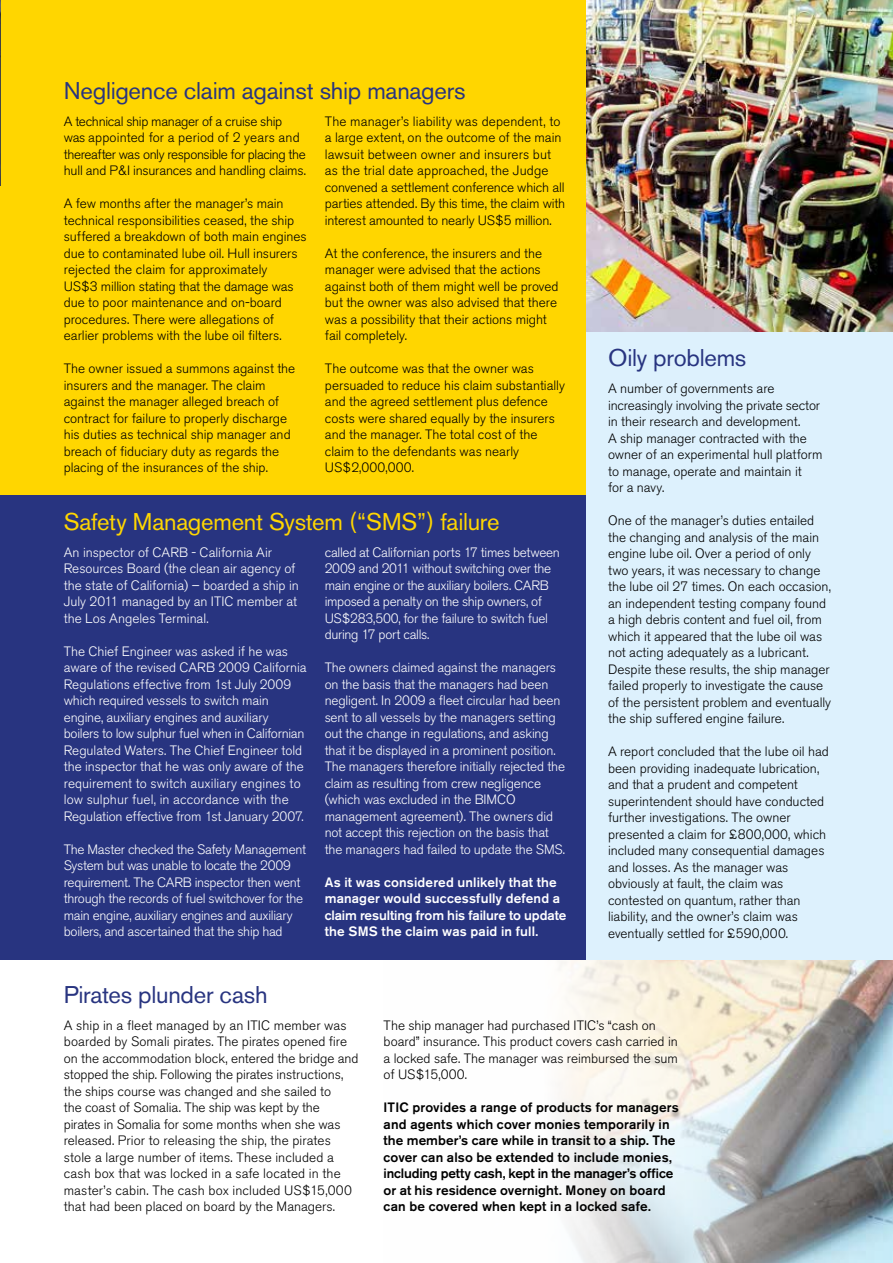
<style>
.page{position:relative;width:893px;height:1263px;background:#fff}
.page>*{position:absolute;margin:0;border:0;box-sizing:border-box;transform-origin:0 0}
.t1{font:24px "Akzidenz Grotesk BE";letter-spacing:-.01em;color:#283480}
.t2{font:24px "Akzidenz Grotesk BE";letter-spacing:-.01em;color:#ffd600}
.t3{font:300 13.5px/16.5px "Akzidenz Grotesk BE";color:#000}
.t4{font:300 13.5px/16.5px "Akzidenz Grotesk BE";letter-spacing:-.01em;color:#fff}
.t5{font:500 13.5px/16.5px "Akzidenz Grotesk BE";letter-spacing:.01em;color:#000}
.t6{font:300 13.5px/16.5px "Akzidenz Grotesk BE";letter-spacing:-.02em;color:#000}
.t7{font:500 13.5px/16.5px "Akzidenz Grotesk BE";letter-spacing:.01em;color:#fff}
</style>
<div class="page">
<img style="left:384px;top:959px;width:509px;height:304px">
<div style="left:0;top:0;width:587px;height:495px;background:#ffd600"></div>
<div style="left:0;top:495px;width:586px;height:464px;background:#283480"></div>
<div style="left:586px;top:254px;width:307px;height:705px;background:#ddf1fd"></div>
<img style="left:586px;top:0;width:307px;height:331px">
<img style="left:0;top:0;width:1px;height:185px">
<h1 class="t1" style="left:64px;top:76px;width:403px">Negligence claim against ship managers</h1>
<p class="t6" style="left:64px;top:113px;width:244px">A technical ship manager of a cruise ship was appointed for a period of 2 years and thereafter was only responsible for placing the hull and P&amp;I insurances and handling claims.</p>
<p class="t3" style="left:64px;top:196px;width:245px">A few months after the manager’s main technical responsibilities ceased, the ship suffered a breakdown of both main engines due to contaminated lube oil. Hull insurers rejected the claim for approximately<br>US$3 million stating that the damage was due to poor maintenance and on-board procedures. There were allegations of earlier problems with the lube oil filters.</p>
<p class="t3" style="left:64px;top:361px;width:233px">The owner issued a summons against the insurers and the manager. The claim against the manager alleged breach of contract for failure to properly discharge his duties as technical ship manager and breach of fiduciary duty as regards the placing of the insurances of the ship.</p>
<p class="t3" style="left:325px;top:113px;width:242px">The manager’s liability was dependent, to a large extent, on the outcome of the main lawsuit between owner and insurers but as the trial date approached, the Judge convened a settlement conference which all parties attended. By this time, the claim with interest amounted to nearly US$5 million.</p>
<p class="t3" style="left:325px;top:245px;width:235px">At the conference, the insurers and the manager were advised that the actions against both of them might well be proved but the owner was also advised that there was a possibility that their actions might fail completely.</p>
<p class="t3" style="left:325px;top:361px;width:242px">The outcome was that the owner was persuaded to reduce his claim substantially and the agreed settlement plus defence costs were shared equally by the insurers and the manager. The total cost of the claim to the defendants was nearly US$2,000,000.</p>
<h1 class="t2" style="left:64px;top:507px;width:437px">Safety Management System (“SMS”) failure</h1>
<p class="t4" style="left:64px;top:544px;width:236px">An inspector of CARB - California Air Resources Board (the clean air agency of the state of California) – boarded a ship in July 2011 managed by an ITIC member at the Los Angeles Terminal.</p>
<p class="t4" style="left:64px;top:643px;width:244px">The Chief Engineer was asked if he was aware of the revised CARB 2009 California Regulations effective from 1st July 2009 which required vessels to switch main engine, auxiliary engines and auxiliary boilers to low sulphur fuel when in Californian Regulated Waters. The Chief Engineer told the inspector that he was only aware of the requirement to switch auxiliary engines to low sulphur fuel, in accordance with the Regulation effective from 1st January 2007.</p>
<p class="t4" style="left:64px;top:841px;width:244px">The Master checked the Safety Management System but was unable to locate the 2009 requirement. The CARB inspector then went through the records of fuel switchover for the main engine, auxiliary engines and auxiliary boilers, and ascertained that the ship had</p>
<p class="t4" style="left:325px;top:544px;width:237px">called at Californian ports 17 times between 2009 and 2011 without switching over the main engine or the auxiliary boilers. CARB imposed a penalty on the ship owners, of US$283,500, for the failure to switch fuel during 17 port calls.</p>
<p class="t4" style="left:325px;top:660px;width:242px">The owners claimed against the managers on the basis that the managers had been negligent. In 2009 a fleet circular had been sent to all vessels by the managers setting out the change in regulations, and asking that it be displayed in a prominent position.<br>The managers therefore initially rejected the claim as resulting from crew negligence (which was excluded in the BIMCO management agreement). The owners did not accept this rejection on the basis that the managers had failed to update the SMS.</p>
<p class="t7" style="left:325px;top:874px;width:243px">As it was considered unlikely that the manager would successfully defend a claim resulting from his failure to update the SMS the claim was paid in full.</p>
<h1 class="t1" style="left:64px;top:980px;width:205px">Pirates plunder cash</h1>
<h1 class="t1" style="left:608px;top:343px;width:140px">Oily problems</h1>
<p class="t3" style="left:608px;top:380px;width:216px">A number of governments are increasingly involving the private sector in their research and development.<br>A ship manager contracted with the owner of an experimental hull platform to manage, operate and maintain it<br>for a navy.</p>
<p class="t3" style="left:608px;top:512px;width:225px">One of the manager’s duties entailed the changing and analysis of the main engine lube oil. Over a period of only two years, it was necessary to change the lube oil 27 times. On each occasion, an independent testing company found a high debris content and fuel oil, from which it appeared that the lube oil was not acting adequately as a lubricant.<br>Despite these results, the ship manager failed properly to investigate the cause of the persistent problem and eventually the ship suffered engine failure.</p>
<p class="t3" style="left:608px;top:743px;width:222px">A report concluded that the lube oil had been providing inadequate lubrication, and that a prudent and competent superintendent should have conducted further investigations. The owner presented a claim for £800,000, which included many consequential damages and losses. As the manager was obviously at fault, the claim was contested on quantum, rather than liability, and the owner’s claim was eventually settled for £590,000.</p>
<p class="t3" style="left:64px;top:1017px;width:296px">A ship in a fleet managed by an ITIC member was boarded by Somali pirates. The pirates opened fire on the accommodation block, entered the bridge and stopped the ship. Following the pirates instructions, the ships course was changed and she sailed to<br>the coast of Somalia. The ship was kept by the pirates in Somalia for some months when she was released. Prior to releasing the ship, the pirates stole a large number of items. These included a cash box that was locked in a safe located in the master’s cabin. The cash box included US$15,000 that had been placed on board by the Managers.</p>
<p class="t3" style="left:384px;top:1017px;width:296px">The ship manager had purchased ITIC’s “cash on board” insurance. This product covers cash carried in a locked safe. The manager was reimbursed the sum of US$15,000.</p>
<p class="t5" style="left:384px;top:1099px;width:297px">ITIC provides a range of products for managers and agents which cover monies temporarily in the member’s care while in transit to a ship. The cover can also be extended to include monies, including petty cash, kept in the manager’s office or at his residence overnight. Money on board can be covered when kept in a locked safe.</p>
</div>
